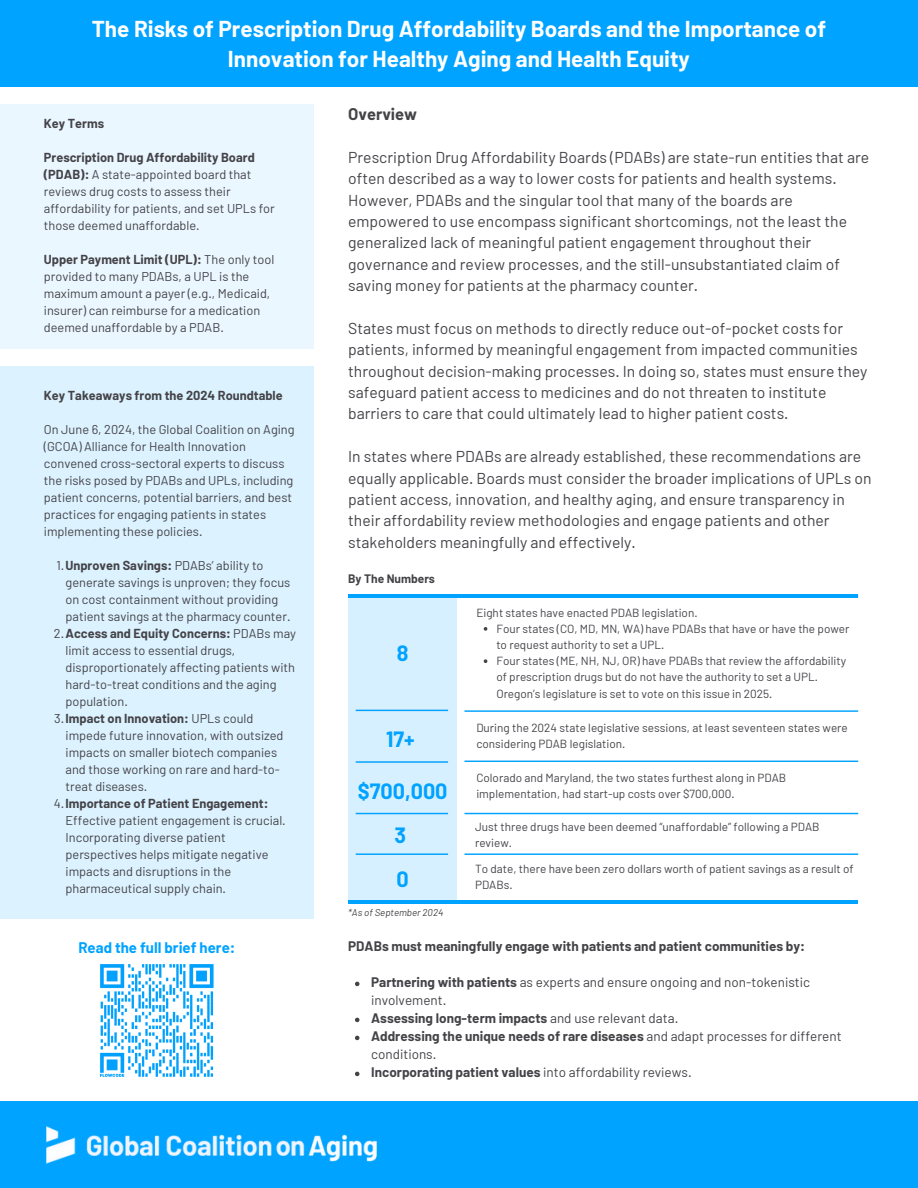
<style>
.page{position:relative;width:918px;height:1188px;background:#fff}
.page>*{position:absolute;margin:0;border:0;box-sizing:border-box;transform-origin:0 0}
.t1{font:700 22.5px/30.3px "Barlow";color:#fff;text-align:center}
.t2{font:700 21.6px/44px "Barlow";color:#00a3ff;text-align:center}
.t3{font:700 16.5px "Barlow";color:#444348}
.t4{font:15.75px/21.3px "Barlow";color:#444348}
.t5{font:700 15px "Barlow";color:#00a3ff}
.t6{font:700 13.5px "Barlow";color:#444348}
.t7{font:13.5px/18px "Barlow";color:#444348}
.t8{font:12.75px/17px "Barlow";color:#444348}
.t9{font:700 12.75px "Barlow";color:#444348}
.t10{font:700 12px "Barlow";color:#444348}
.t11{font:11.7px/16.2px "Barlow";color:#444348}
.t12{font:italic 9.75px "Barlow";color:#444348}
.s1{font-weight:700}
.s2{font-weight:400}
</style>
<div class="page">
<div style="left:0;top:0;width:918px;height:87px;background:#00a3ff"></div>
<hr style="left:464px;top:853px;width:394px;height:2px;background:#00a3ff">
<hr style="left:464px;top:813px;width:394px;height:1px;background:#00a3ff">
<hr style="left:464px;top:761px;width:394px;height:1px;background:#00a3ff">
<hr style="left:464px;top:710px;width:394px;height:2px;background:#00a3ff">
<hr style="left:348px;top:900px;width:510px;height:3px;background:#00a3ff">
<svg style="left:484px;top:627px;width:3px;height:4px"></svg>
<svg style="left:484px;top:659px;width:3px;height:4px"></svg>
<hr style="left:348px;top:595px;width:510px;height:3px;background:#00a3ff">
<div style="left:348px;top:597px;width:109px;height:303px;background:#d7f0ff"></div>
<div style="left:0;top:366px;width:314px;height:553px;background:#dcf2ff"></div>
<div style="left:0;top:104px;width:314px;height:245px;background:#ebf7ff"></div>
<div style="left:0;top:1101px;width:918px;height:87px;background:#00a3ff"></div>
<img style="left:46px;top:1126px;width:331px;height:38px">
<img style="left:99px;top:964px;width:115px;height:113px">
<svg style="left:355px;top:982px;width:4px;height:4px"></svg>
<svg style="left:355px;top:1018px;width:4px;height:4px"></svg>
<svg style="left:355px;top:1036px;width:4px;height:4px"></svg>
<svg style="left:355px;top:1072px;width:4px;height:4px"></svg>
<p class="t1" style="left:92px;top:13px;width:736px">The Risks of Prescription Drug Affordability Boards and the Importance of<br>Innovation for Healthy Aging and Health Equity</p>
<p class="t9" style="left:44px;top:116px;width:62px">Key Terms</p>
<h2 class="t8" style="left:44px;top:149px;width:233px"><span class="s1">Prescription Drug Affordability Board (PDAB):</span> A state-appointed board that reviews drug costs to assess their affordability for patients, and set UPLs for those deemed unaffordable.</h2>
<p class="t8" style="left:44px;top:251px;width:232px"><span class="s1">Upper Payment Limit (UPL):</span> The only tool provided to many PDABs, a UPL is the maximum amount a payer (e.g., Medicaid, insurer) can reimburse for a medication deemed unaffordable by a PDAB.</p>
<h3 class="t9" style="left:44px;top:387px;width:240px">Key Takeaways from the 2024 Roundtable</h3>
<h3 class="t8" style="left:44px;top:420px;width:252px">On June 6, 2024, the Global Coalition on Aging (GCOA) Alliance for Health Innovation convened cross-sectoral experts to discuss the risks posed by PDABs and UPLs, including patient concerns, potential barriers, and best practices for engaging patients in states implementing these policies.</h3>
<h3 class="t8" style="left:66px;top:556px;width:226px;text-indent:-9px">1.<span class="s1">Unproven Savings:</span> PDABs’ ability to generate savings is unproven; they focus on cost containment without providing patient savings at the pharmacy counter.</h3>
<h6 class="t8" style="left:66px;top:624px;width:232px;text-indent:-12px">2.<span class="s1">Access and Equity Concerns:</span> PDABs may limit access to essential drugs, disproportionately affecting patients with hard-to-treat conditions and the aging population.</h6>
<p class="t8" style="left:66px;top:709px;width:219px;text-indent:-11px">3.<span class="s1">Impact on Innovation:</span> UPLs could impede future innovation, with outsized impacts on smaller biotech companies and those working on rare and hard-to&shy;treat diseases.</p>
<h1 class="t8" style="left:66px;top:794px;width:222px;text-indent:-12px">4.<span class="s1">Importance of Patient Engagement:<br></span>Effective patient engagement is crucial.<br>Incorporating diverse patient perspectives helps mitigate negative impacts and disruptions in the pharmaceutical supply chain.</h1>
<h4 class="t5" style="left:78px;top:938px;width:159px">Read the full brief here:</h4>
<p class="t3" style="left:348px;top:104px;width:70px">Overview</p>
<p class="t4" style="left:348px;top:146px;width:522px">Prescription Drug Affordability Boards (PDABs) are state-run entities that are often described as a way to lower costs for patients and health systems.<br>However, PDABs and the singular tool that many of the boards are empowered to use encompass significant shortcomings, not the least the generalized lack of meaningful patient engagement throughout their governance and review processes, and the still-unsubstantiated claim of saving money for patients at the pharmacy counter.</p>
<p class="t4" style="left:348px;top:317px;width:521px">States must focus on methods to directly reduce out-of-pocket costs for patients, informed by meaningful engagement from impacted communities throughout decision-making processes. In doing so, states must ensure they safeguard patient access to medicines and do not threaten to institute barriers to care that could ultimately lead to higher patient costs.</p>
<p class="t4" style="left:348px;top:445px;width:525px">In states where PDABs are already established, these recommendations are equally applicable. Boards must consider the broader implications of UPLs on patient access, innovation, and healthy aging, and ensure transparency in their affordability review methodologies and engage patients and other stakeholders meaningfully and effectively.</p>
<p class="t10" style="left:348px;top:571px;width:88px">By The Numbers</p>
<h5 class="t2" style="left:397px;top:631px;width:13px">8</h5>
<h4 class="t2" style="left:386px;top:716px;width:30px">17+</h4>
<h5 class="t2" style="left:358px;top:769px;width:91px">$700,000<br>3<br>0</h5>
<p class="t12" style="left:348px;top:906px;width:97px">*As of September 2024</p>
<h1 class="t11" style="left:476px;top:604px;width:223px">Eight states have enacted PDAB legislation.</h1>
<h4 class="t11" style="left:496px;top:620px;width:355px">Four states (CO, MD, MN, WA) have PDABs that have or have the power to request authority to set a UPL.</h4>
<h5 class="t11" style="left:496px;top:652px;width:351px">Four states (ME, NH, NJ, OR) have PDABs that review the affordability of prescription drugs but do not have the authority to set a UPL.<br>Oregon’s legislature is set to vote on this issue in 2025.</h5>
<p class="t11" style="left:476px;top:719px;width:373px">During the 2024 state legislative sessions, at least seventeen states were considering PDAB legislation.</p>
<p class="t11" style="left:476px;top:769px;width:311px">Colorado and Maryland, the two states furthest along in PDAB implementation, had start-up costs over $700,000.</p>
<p class="t11" style="left:475px;top:818px;width:346px">Just three drugs have been deemed “unaffordable” following a PDAB review.</p>
<p class="t11" style="left:475px;top:860px;width:380px">To date, there have been zero dollars worth of patient savings as a result of<br>PDABs.</p>
<h1 class="t6" style="left:348px;top:938px;width:458px">PDABs must meaningfully engage with patients and patient communities by:</h1>
<p class="t7" style="left:371px;top:973px;width:440px"><span class="s1">Partnering with patients</span> as experts and ensure ongoing and non-tokenistic involvement.</p>
<p class="t6" style="left:371px;top:1010px;width:309px">Assessing long-term impacts <span class="s2">and use relevant data.</span></p>
<p class="t7" style="left:371px;top:1027px;width:472px"><span class="s1">Addressing the unique needs of rare diseases</span> and adapt processes for different conditions.</p>
<p class="t6" style="left:371px;top:1064px;width:322px">Incorporating patient values <span class="s2">into affordability reviews.</span></p>
</div>
